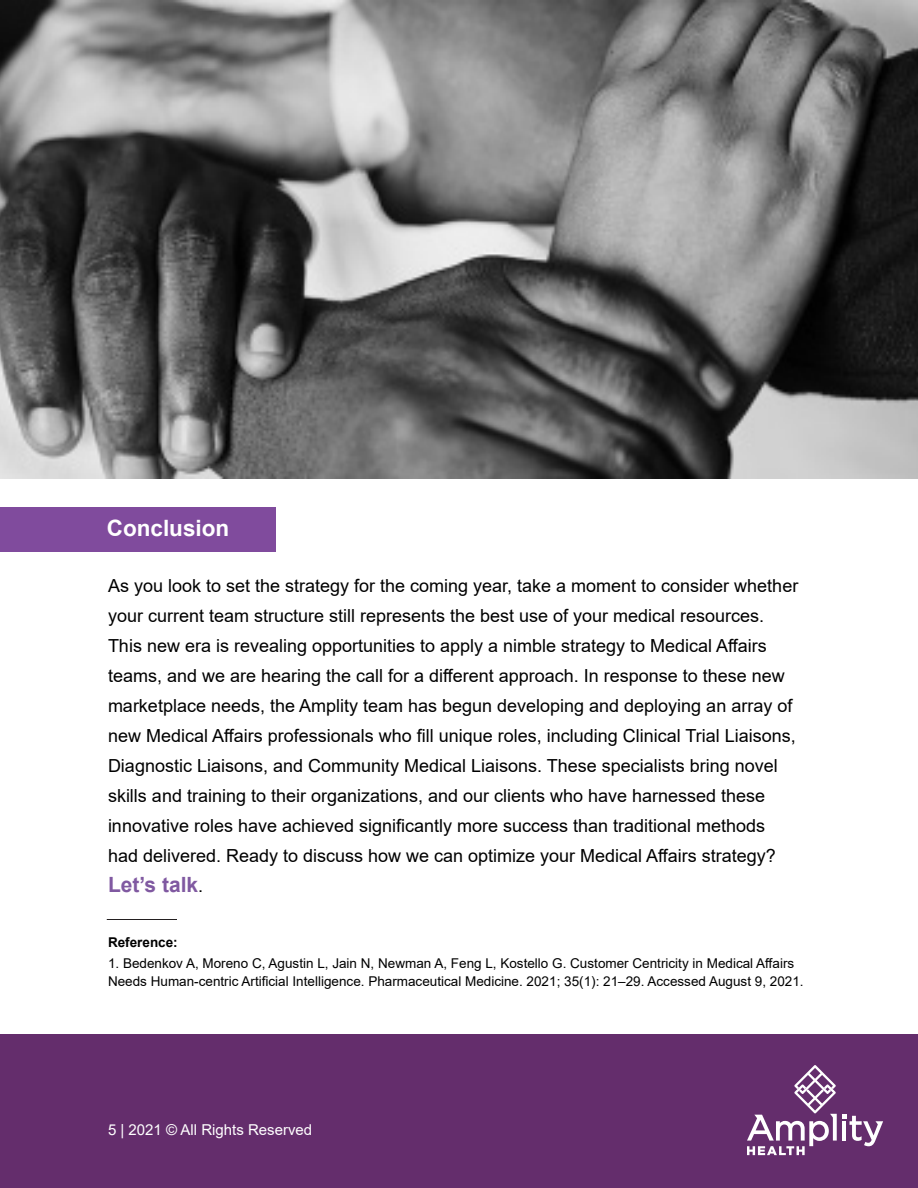
<style>
.page{position:relative;width:918px;height:1188px;background:#fff}
.page>*{position:absolute;margin:0;border:0;box-sizing:border-box;transform-origin:0 0}
.t1{font:700 22.5px "Arial";color:#fff}
.t2{font:700 21px "Arial";color:#8059a1}
.t3{font:18px/30px "Arial";color:#000}
.t4{font:15px "Arial";color:#fff}
.t5{font:13.5px/18px "Arial";color:#000}
.t6{font:700 13.5px "Arial";color:#000}
.s1{font-weight:400;font-size:18px;color:#000}
</style>
<div class="page">
<div style="left:0;top:507px;width:276px;height:44px;background:#804b9d"></div>
<div style="left:0;top:1035px;width:918px;height:153px;background:#642d6c"></div>
<svg style="left:747px;top:1065px;width:136px;height:90px"></svg>
<img style="left:0;top:0;width:918px;height:478px">
<hr style="left:107px;top:919px;width:70px;height:1px;background:#231f20">
<p class="t1" style="left:107px;top:513px;width:124px">Conclusion</p>
<p class="t3" style="left:108px;top:571px;width:692px">As you look to set the strategy for the coming year, take a moment to consider whether your current team structure still represents the best use of your medical resources.</p>
<p class="t3" style="left:108px;top:631px;width:689px">This new era is revealing opportunities to apply a nimble strategy to Medical Affairs teams, and we are hearing the call for a different approach. In response to these new marketplace needs, the Amplity team has begun developing and deploying an array of new Medical Affairs professionals who fill unique roles, including Clinical Trial Liaisons, Diagnostic Liaisons, and Community Medical Liaisons. These specialists bring novel skills and training to their organizations, and our clients who have harnessed these</p>
<p class="t3" style="left:108px;top:811px;width:659px">innovative roles have achieved significantly more success than traditional methods</p>
<p class="t3" style="left:108px;top:841px;width:669px">had delivered. Ready to discuss how we can optimize your Medical Affairs strategy?</p>
<p class="t2" style="left:108px;top:870px;width:97px">Let’s talk<span class="s1">.</span></p>
<p class="t6" style="left:108px;top:933px;width:71px">Reference:</p>
<p class="t5" style="left:108px;top:955px;width:697px">1. Bedenkov A, Moreno C, Agustin L, Jain N, Newman A, Feng L, Kostello G. Customer Centricity in Medical Affairs<br>Needs Human-centric Artificial Intelligence. Pharmaceutical Medicine. 2021; 35(1): 21–29. Accessed August 9, 2021.</p>
<p class="t4" style="left:108px;top:1120px;width:206px">5 | 2021 ©️ All Rights Reserved</p>
</div>
